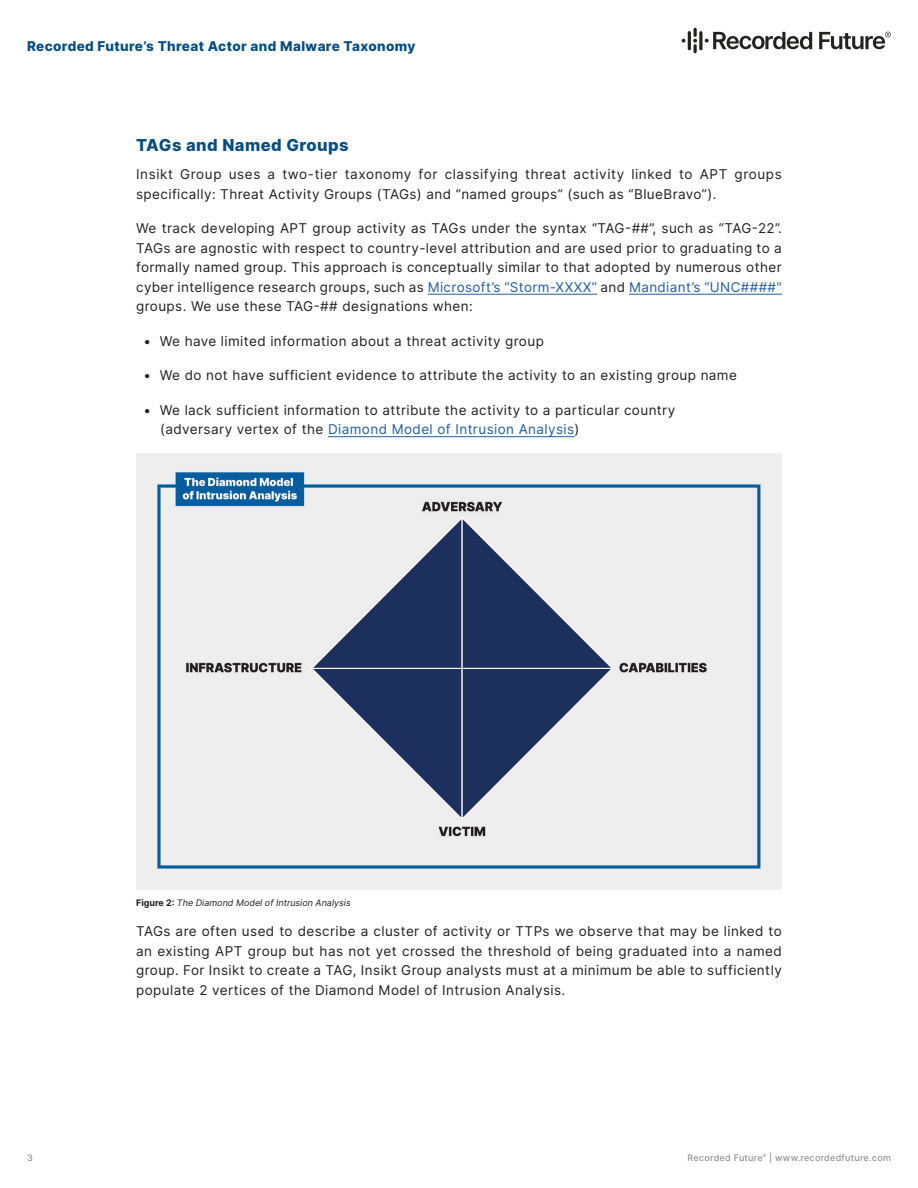
<style>
.page{position:relative;width:918px;height:1188px;background:#fff}
.page>*{position:absolute;margin:0;border:0;box-sizing:border-box;transform-origin:0 0}
.Sub-Header_-_Main{font:800 16.5px "Inter";letter-spacing:.03em;color:#064d80}
.t1{font:13.5px/19.5px "Inter";letter-spacing:.03em;color:#231f20}
.t2{font:800 13.5px "Inter";letter-spacing:.03em;color:#054d7f}
.Captions{font:italic 9px "Inter";color:#231f20}
.t3{font:500 9px "Inter";letter-spacing:.03em;color:#8f9193}
.s1{color:#215e9f}
.s2{font-weight:700;font-style:normal}
</style>
<div class="page">
<svg style="left:819px;top:32px;width:72px;height:17px"></svg>
<svg style="left:682px;top:39px;width:3px;height:4px"></svg>
<hr style="left:688px;top:31px;width:3px;height:19px;background:#222221;border-radius:2px">
<svg style="left:693px;top:28px;width:119px;height:25px"></svg>
<hr style="left:428px;top:294px;width:169px;height:1px;background:#215e9f">
<hr style="left:629px;top:294px;width:153px;height:1px;background:#215e9f">
<hr style="left:328px;top:436px;width:247px;height:1px;background:#215e9f">
<img style="left:136px;top:453px;width:646px;height:436px">
<p class="t2" style="left:27px;top:36px;width:390px">Recorded Future’s Threat Actor and Malware Taxonomy</p>
<p class="Sub-Header_-_Main" style="left:136px;top:133px;width:214px">TAGs and Named Groups</p>
<p class="t1" style="left:136px;top:165px;width:647px">Insikt Group uses a two-tier taxonomy for classifying threat activity linked to APT groups specifically: Threat Activity Groups (TAGs) and “named groups” (such as “BlueBravo”).</p>
<p class="t1" style="left:136px;top:219px;width:647px;text-align:justify">We track developing APT group activity as TAGs under the syntax “TAG-##”, such as “TAG-22”.<br>TAGs are agnostic with respect to country-level attribution and are used prior to graduating to a formally named group. This approach is conceptually similar to that adopted by numerous other cyber intelligence research groups, such as <span class="s1">Microsoft’s “Storm-XXXX”</span> and <span class="s1">Mandiant’s “UNC####" </span>groups. We use these TAG-## designations when:</p>
<p class="t1" style="left:144px;top:331px;width:402px">• We have limited information about a threat activity group</p>
<p class="t1" style="left:144px;top:366px;width:595px">• We do not have sufficient evidence to attribute the activity to an existing group name</p>
<p class="t1" style="left:160px;top:400px;width:517px;text-indent:-16px">• We lack sufficient information to attribute the activity to a particular country (adversary vertex of the <span class="s1">Diamond Model of Intrusion Analysis</span>)</p>
<p class="Captions" style="left:136px;top:896px;width:216px"><span class="s2">Figure 2:</span> The Diamond Model of Intrusion Analysis</p>
<p class="t1" style="left:136px;top:921px;width:647px;text-align:justify">TAGs are often used to describe a cluster of activity or TTPs we observe that may be linked to an existing APT group but has not yet crossed the threshold of being graduated into a named group. For Insikt to create a TAG, Insikt Group analysts must at a minimum be able to sufficiently populate 2 vertices of the Diamond Model of Intrusion Analysis.</p>
<p class="t3" style="left:27px;top:1151px;width:7px">3</p>
<p class="t3" style="left:688px;top:1151px;width:205px">Recorded Future<sup>®</sup> | www.recordedfuture.com</p>
</div>
